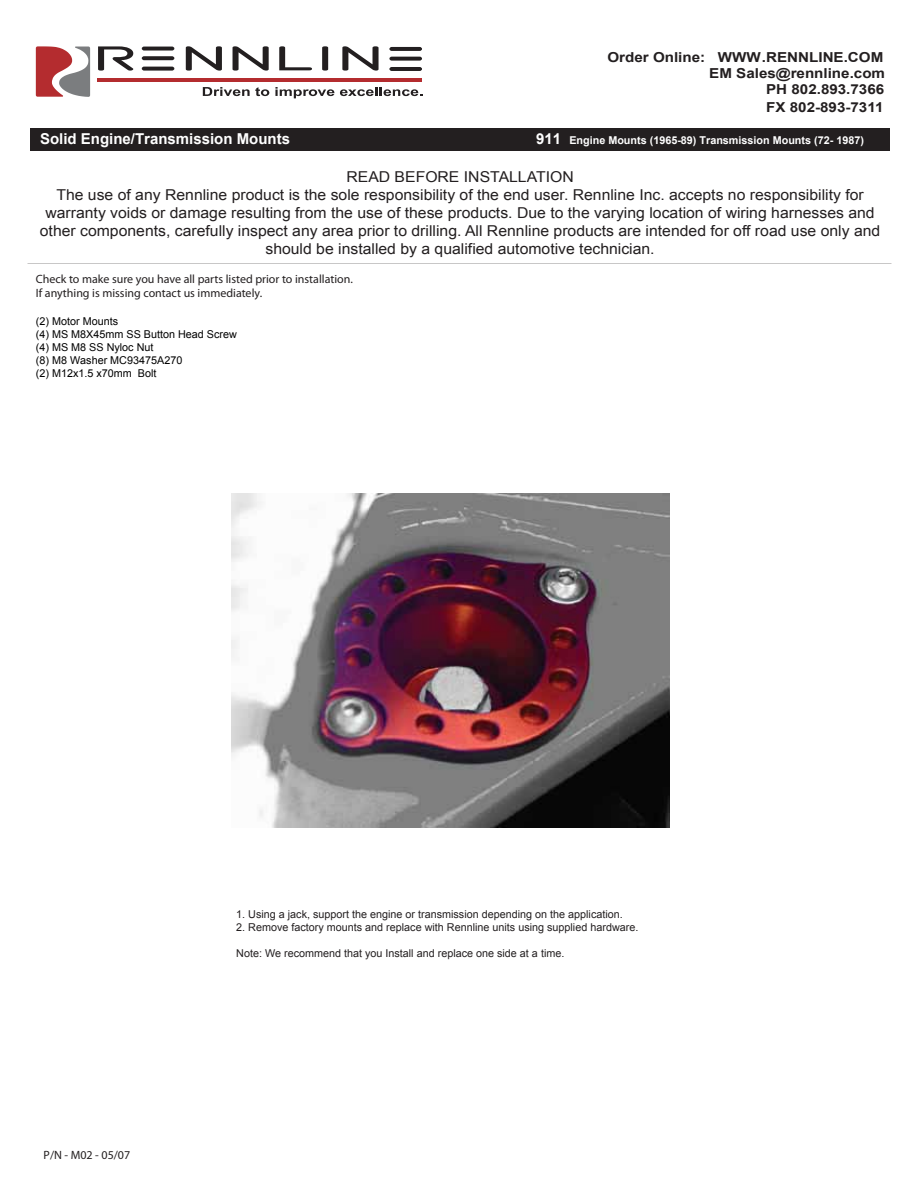
<style>
.page{position:relative;width:918px;height:1188px;background:#fff}
.page>*{position:absolute;margin:0;border:0;box-sizing:border-box;transform-origin:0 0}
.t1{font:15px/18px "Arial";color:#231f20;text-align:center;scale:1.05 1}
.t2{font:700 15px "Arial";color:#fff}
.t3{font:700 13.8px "Arial";color:#231f20;scale:1.1 1}
.t4{font:12px/14.4px "Myriad Pro";color:#231f20}
.t5{font:10.8px "Arial";color:#231f20}
.t6{font:10.8px/12.9px "Arial";color:#010101}
.t7{font:700 10.8px "Arial";color:#fff}
.s1{font-size:15px}
</style>
<div class="page">
<div style="left:30px;top:128px;width:860px;height:23px;background:#231f20"></div>
<hr style="left:98px;top:78px;width:324px;height:3px;background:#b42c2f">
<svg style="left:203px;top:87px;width:66px;height:9px"></svg>
<svg style="left:275px;top:87px;width:59px;height:11px"></svg>
<svg style="left:340px;top:87px;width:83px;height:9px"></svg>
<svg style="left:98px;top:46px;width:324px;height:25px"></svg>
<svg style="left:36px;top:46px;width:54px;height:51px"></svg>
<img style="left:231px;top:494px;width:439px;height:334px">
<p class="t3" style="left:607px;top:48px;width:252px">Order Online: WWW.RENNLINE.COM</p>
<p class="t3" style="left:709px;top:64px;width:161px">EM Sales@rennline.com</p>
<p class="t3" style="left:766px;top:80px;width:109px">PH 802.893.7366</p>
<p class="t3" style="left:766px;top:98px;width:108px">FX 802-893-7311</p>
<p class="t2" style="left:40px;top:129px;width:252px">Solid Engine/Transmission Mounts</p>
<p class="t7" style="left:536px;top:133px;width:329px"><span class="s1">911</span> Engine Mounts (1965-89) Transmission Mounts (72- 1987)</p>
<p class="t1" style="left:40px;top:168px;width:802px">READ BEFORE INSTALLATION<br>The use of any Rennline product is the sole responsibility of the end user. Rennline Inc. accepts no responsibility for warranty voids or damage resulting from the use of these products. Due to the varying location of wiring harnesses and other components, carefully inspect any area prior to drilling. All Rennline products are intended for off road use only and should be installed by a qualified automotive technician.</p>
<p class="t4" style="left:36px;top:271px;width:319px">Check to make sure you have all parts listed prior to installation.<br>If anything is missing contact us immediately.</p>
<p class="t6" style="left:36px;top:315px;width:203px">(2) Motor Mounts<br>(4) MS M8X45mm SS Button Head Screw (4) MS M8 SS Nyloc Nut<br>(8) M8 Washer MC93475A270<br>(2) M12x1.5 x70mm Bolt</p>
<p class="t4" style="left:44px;top:1148px;width:88px">P/N - M02 - 05/07</p>
<p class="t5" style="left:236px;top:907px;width:388px">1. Using a jack, support the engine or transmission depending on the application.</p>
<p class="t5" style="left:236px;top:920px;width:404px">2. Remove factory mounts and replace with Rennline units using supplied hardware.</p>
<p class="t5" style="left:236px;top:946px;width:330px">Note: We recommend that you Install and replace one side at a time.</p>
</div>
